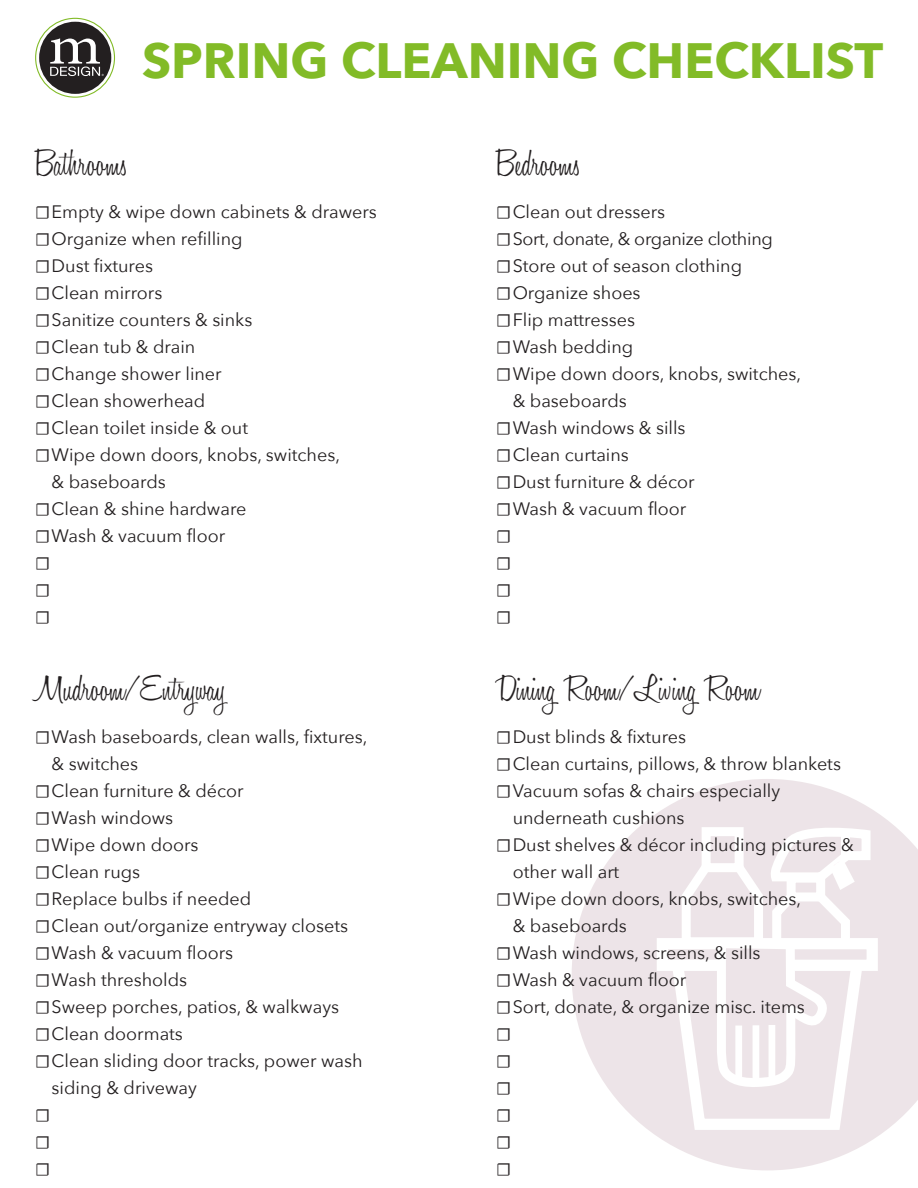
<style>
.page{position:relative;width:918px;height:1188px;background:#fff}
.page>*{position:absolute;margin:0;border:0;box-sizing:border-box;transform-origin:0 0}
.t1{font:700 49.5px "Avenir Next";color:#82bb27}
.t2{font:300 37.5px "Honey Script";color:#231f20}
.t3{font:18px/27px "Avenir Next";color:#231f20}
.t4{font:18px "Minion Pro";color:#231f20}
.s1{font-family:"Minion Pro"}
</style>
<div class="page">
<svg style="left:572px;top:779px;width:346px;height:392px"></svg>
<svg style="left:651px;top:825px;width:232px;height:311px"></svg>
<div style="left:735px;top:1026px;width:7px;height:55px;background:#fff"></div>
<div style="left:753px;top:1025px;width:6px;height:56px;background:#fff"></div>
<div style="left:769px;top:1025px;width:6px;height:56px;background:#fff"></div>
<svg style="left:36px;top:18px;width:79px;height:79px"></svg>
<div style="left:35px;top:18px;width:80px;height:80px;border:1px solid #82bb27;border-radius:50%"></div>
<div style="left:39px;top:22px;width:72px;height:72px;background:#231f20;border-radius:50%"></div>
<svg style="left:50px;top:38px;width:54px;height:38px"></svg>
<p class="t1" style="left:142px;top:18px;width:743px">SPRING CLEANING CHECKLIST</p>
<p class="t2" style="left:35px;top:140px;width:94px">Bathrooms</p>
<p class="t3" style="left:35px;top:197px;width:343px"><span class="s1">☐</span>Empty &amp; wipe down cabinets &amp; drawers</p>
<p class="t3" style="left:35px;top:224px;width:209px"><span class="s1">☐</span>Organize when refilling</p>
<p class="t3" style="left:35px;top:251px;width:119px"><span class="s1">☐</span>Dust fixtures</p>
<p class="t3" style="left:35px;top:278px;width:129px"><span class="s1">☐</span>Clean mirrors</p>
<p class="t3" style="left:35px;top:305px;width:219px"><span class="s1">☐</span>Sanitize counters &amp; sinks</p>
<p class="t3" style="left:35px;top:332px;width:162px"><span class="s1">☐</span>Clean tub &amp; drain</p>
<p class="t3" style="left:35px;top:359px;width:188px"><span class="s1">☐</span>Change shower liner</p>
<p class="t3" style="left:35px;top:386px;width:172px"><span class="s1">☐</span>Clean showerhead</p>
<p class="t3" style="left:35px;top:413px;width:215px"><span class="s1">☐</span>Clean toilet inside &amp; out</p>
<p class="t3" style="left:52px;top:440px;width:290px;text-indent:-17px"><span class="s1">☐</span>Wipe down doors, knobs, switches, &amp; baseboards</p>
<p class="t3" style="left:35px;top:494px;width:213px"><span class="s1">☐</span>Clean &amp; shine hardware</p>
<p class="t3" style="left:35px;top:521px;width:192px"><span class="s1">☐</span>Wash &amp; vacuum floor</p>
<p class="t4" style="left:35px;top:551px;width:17px">☐</p>
<p class="t4" style="left:35px;top:578px;width:17px">☐</p>
<p class="t4" style="left:35px;top:605px;width:17px">☐</p>
<p class="t2" style="left:35px;top:666px;width:192px">Mudroom/Entryway</p>
<p class="t3" style="left:52px;top:723px;width:317px;text-indent:-17px"><span class="s1">☐</span>Wash baseboards, clean walls, fixtures, &amp; switches</p>
<p class="t3" style="left:35px;top:777px;width:210px"><span class="s1">☐</span>Clean furniture &amp; décor</p>
<p class="t3" style="left:35px;top:804px;width:140px"><span class="s1">☐</span>Wash windows</p>
<p class="t3" style="left:35px;top:831px;width:165px"><span class="s1">☐</span>Wipe down doors</p>
<p class="t3" style="left:35px;top:858px;width:107px"><span class="s1">☐</span>Clean rugs</p>
<p class="t3" style="left:35px;top:885px;width:218px"><span class="s1">☐</span>Replace bulbs if needed</p>
<p class="t3" style="left:35px;top:912px;width:314px"><span class="s1">☐</span>Clean out/organize entryway closets</p>
<p class="t3" style="left:35px;top:939px;width:200px"><span class="s1">☐</span>Wash &amp; vacuum floors</p>
<p class="t3" style="left:35px;top:966px;width:154px"><span class="s1">☐</span>Wash thresholds</p>
<p class="t3" style="left:35px;top:993px;width:306px"><span class="s1">☐</span>Sweep porches, patios, &amp; walkways</p>
<p class="t3" style="left:35px;top:1020px;width:149px"><span class="s1">☐</span>Clean doormats</p>
<p class="t3" style="left:52px;top:1047px;width:312px;text-indent:-17px"><span class="s1">☐</span>Clean sliding door tracks, power wash siding &amp; driveway</p>
<p class="t4" style="left:35px;top:1104px;width:17px">☐</p>
<p class="t4" style="left:35px;top:1131px;width:17px">☐</p>
<p class="t4" style="left:35px;top:1158px;width:17px">☐</p>
<p class="t2" style="left:496px;top:140px;width:86px">Bedrooms</p>
<p class="t3" style="left:496px;top:197px;width:171px"><span class="s1">☐</span>Clean out dressers</p>
<p class="t3" style="left:496px;top:224px;width:278px"><span class="s1">☐</span>Sort, donate, &amp; organize clothing</p>
<p class="t3" style="left:496px;top:251px;width:247px"><span class="s1">☐</span>Store out of season clothing</p>
<p class="t3" style="left:496px;top:278px;width:146px"><span class="s1">☐</span>Organize shoes</p>
<p class="t3" style="left:496px;top:305px;width:140px"><span class="s1">☐</span>Flip mattresses</p>
<p class="t3" style="left:496px;top:332px;width:138px"><span class="s1">☐</span>Wash bedding</p>
<p class="t3" style="left:513px;top:359px;width:290px;text-indent:-16px"><span class="s1">☐</span>Wipe down doors, knobs, switches, &amp; baseboards</p>
<p class="t3" style="left:496px;top:413px;width:191px"><span class="s1">☐</span>Wash windows &amp; sills</p>
<p class="t3" style="left:496px;top:440px;width:134px"><span class="s1">☐</span>Clean curtains</p>
<p class="t3" style="left:496px;top:467px;width:200px"><span class="s1">☐</span>Dust furniture &amp; décor</p>
<p class="t3" style="left:496px;top:494px;width:192px"><span class="s1">☐</span>Wash &amp; vacuum floor</p>
<p class="t4" style="left:496px;top:524px;width:17px">☐</p>
<p class="t4" style="left:496px;top:551px;width:17px">☐</p>
<p class="t4" style="left:496px;top:578px;width:17px">☐</p>
<p class="t4" style="left:496px;top:605px;width:17px">☐</p>
<p class="t2" style="left:496px;top:666px;width:265px">Dining Room/Living Room</p>
<p class="t3" style="left:496px;top:723px;width:191px"><span class="s1">☐</span>Dust blinds &amp; fixtures</p>
<p class="t3" style="left:496px;top:750px;width:346px"><span class="s1">☐</span>Clean curtains, pillows, &amp; throw blankets</p>
<p class="t3" style="left:513px;top:777px;width:269px;text-indent:-16px"><span class="s1">☐</span>Vacuum sofas &amp; chairs especially underneath cushions</p>
<p class="t3" style="left:513px;top:831px;width:343px;text-indent:-16px"><span class="s1">☐</span>Dust shelves &amp; décor including pictures &amp; other wall art</p>
<p class="t3" style="left:513px;top:885px;width:290px;text-indent:-16px"><span class="s1">☐</span>Wipe down doors, knobs, switches, &amp; baseboards</p>
<p class="t3" style="left:496px;top:939px;width:266px"><span class="s1">☐</span>Wash windows, screens, &amp; sills</p>
<p class="t3" style="left:496px;top:966px;width:192px"><span class="s1">☐</span>Wash &amp; vacuum floor</p>
<p class="t3" style="left:496px;top:993px;width:310px"><span class="s1">☐</span>Sort, donate, &amp; organize misc. items</p>
<p class="t4" style="left:496px;top:1023px;width:17px">☐</p>
<p class="t4" style="left:496px;top:1050px;width:17px">☐</p>
<p class="t4" style="left:496px;top:1077px;width:17px">☐</p>
<p class="t4" style="left:496px;top:1104px;width:17px">☐</p>
<p class="t4" style="left:496px;top:1131px;width:17px">☐</p>
<p class="t4" style="left:496px;top:1158px;width:17px">☐</p>
</div>
